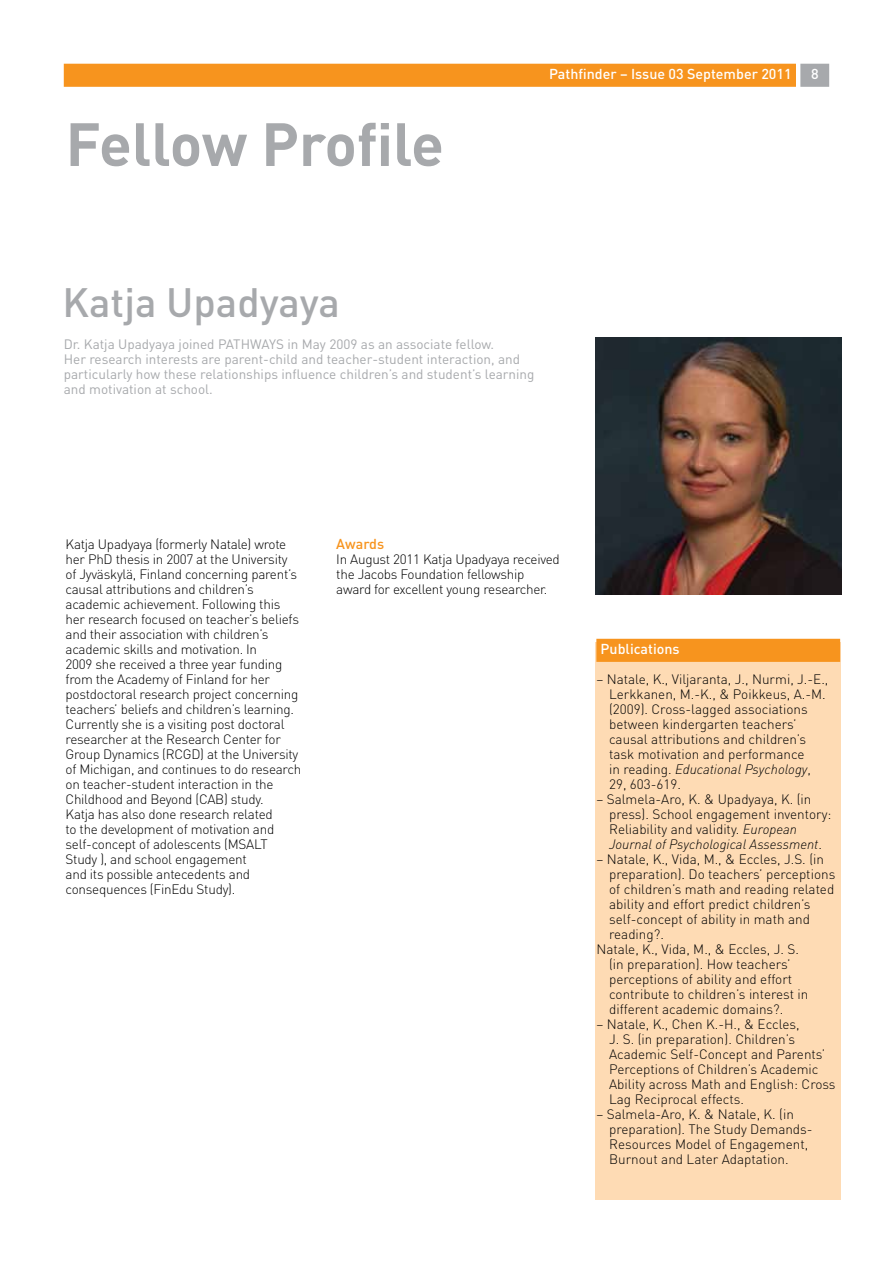
<style>
.page{position:relative;width:893px;height:1263px;background:#fff}
.page>*{position:absolute;margin:0;border:0;box-sizing:border-box;transform-origin:0 0}
.t1{font:700 60px "DIN";letter-spacing:-.01em;color:#a7a9ac}
.t2{font:500 40.5px "DIN";color:#a7a9ac}
.t3{font:500 14.25px "DIN";color:#fff}
.t4{font:500 14.25px "DIN";color:#f7941e}
.t5{font:300 13.5px/15px "DIN";color:#000}
.t6{font:300 13.5px/15px "DIN";letter-spacing:-.02em;color:#000}
.t7{font:13.5px/15px "DIN";color:#a7a9ac}
.t8{font:italic 300 13.5px "DINOT";color:#000}
.s1{font-family:"DIN";font-style:normal}
.s2{font-family:"DINOT";font-style:italic}
</style>
<div class="page">
<div style="left:64px;top:64px;width:732px;height:23px;background:#f7941e"></div>
<div style="left:800px;top:64px;width:29px;height:23px;background:#a7a9ac"></div>
<div style="left:595px;top:642px;width:246px;height:557px;background:#fedbb4"></div>
<div style="left:596px;top:639px;width:244px;height:23px;background:#f7941e"></div>
<img style="left:596px;top:338px;width:246px;height:256px">
<h1 class="t1" style="left:66px;top:105px;width:380px">Fellow Profile</h1>
<p class="t3" style="left:549px;top:65px;width:244px">Pathfinder – Issue 03 September 2011</p>
<p class="t3" style="left:811px;top:65px;width:9px">8</p>
<h2 class="t2" style="left:62px;top:276px;width:279px">Katja Upadyaya</h2>
<p class="t7" style="left:64px;top:336px;width:472px">Dr. Katja Upadyaya joined PATHWAYS in May 2009 as an associate fellow.<br>Her research interests are parent-child and teacher-student interaction, and particularly how these relationships influence children’s and student’s learning and motivation at school.</p>
<p class="t6" style="left:66px;top:537px;width:237px">Katja Upadyaya (formerly Natale) wrote her PhD thesis in 2007 at the University of Jyväskylä, Finland concerning parent’s causal attributions and children’s academic achievement. Following this her research focused on teacher’s beliefs and their association with children’s academic skills and motivation. In<br>2009 she received a three year funding from the Academy of Finland for her postdoctoral research project concerning teachers’ beliefs and children’s learning.<br>Currently she is a visiting post doctoral researcher at the Research Center for Group Dynamics (RCGD) at the University of Michigan, and continues to do research on teacher-student interaction in the Childhood and Beyond (CAB) study.<br>Katja has also done research related<br>to the development of motivation and self-concept of adolescents (MSALT Study ), and school engagement<br>and its possible antecedents and consequences (FinEdu Study).</p>
<p class="t4" style="left:336px;top:535px;width:49px">Awards</p>
<p class="t6" style="left:336px;top:552px;width:225px">In August 2011 Katja Upadyaya received the Jacobs Foundation fellowship award for excellent young researcher.</p>
<p class="t3" style="left:601px;top:640px;width:80px">Publications</p>
<p class="t5" style="left:609px;top:672px;width:221px;text-indent:-13px">– Natale, K., Viljaranta, J., Nurmi, J.-E., Lerkkanen, M.-K., &amp; Poikkeus, A.-M. (2009). Cross-lagged associations between kindergarten teachers’ causal attributions and children’s task motivation and performance</p>
<p class="t8" style="left:609px;top:761px;width:203px"><span class="s1">in reading.</span> Educational Psychology<span class="s1">,</span></p>
<p class="t6" style="left:609px;top:777px;width:73px">29, 603-619.</p>
<p class="t5" style="left:609px;top:792px;width:224px;text-indent:-13px">– Salmela-Aro, K. &amp; Upadyaya, K. (in press). School engagement inventory:<br>Reliability and validity. <span class="s2">European</span></p>
<p class="t8" style="left:609px;top:836px;width:214px">Journal of Psychological Assessment<span class="s1">.</span></p>
<p class="t5" style="left:596px;top:851px;width:229px">– Natale, K., Vida, M., &amp; Eccles, J.S. (in</p>
<p class="t5" style="left:609px;top:866px;width:228px">preparation). Do teachers’ perceptions</p>
<p class="t5" style="left:609px;top:881px;width:227px">of children’s math and reading related</p>
<p class="t5" style="left:609px;top:896px;width:203px">ability and effort predict children’s</p>
<p class="t5" style="left:609px;top:911px;width:202px">self-concept of ability in math and</p>
<p class="t5" style="left:609px;top:926px;width:56px">reading?.</p>
<p class="t5" style="left:596px;top:941px;width:204px">Natale, K., Vida, M., &amp; Eccles, J. S.</p>
<p class="t5" style="left:609px;top:956px;width:183px">(in preparation). How teachers’</p>
<p class="t5" style="left:609px;top:971px;width:185px">perceptions of ability and effort</p>
<p class="t5" style="left:609px;top:986px;width:201px">contribute to children’s interest in</p>
<p class="t5" style="left:609px;top:1001px;width:176px">different academic domains?.</p>
<p class="t5" style="left:609px;top:1016px;width:228px;text-indent:-13px">– Natale, K., Chen K.-H., &amp; Eccles,<br>J. S. (in preparation). Children’s Academic Self-Concept and Parents’ Perceptions of Children’s Academic Ability across Math and English: Cross Lag Reciprocal effects.</p>
<p class="t5" style="left:609px;top:1106px;width:205px;text-indent:-13px">– Salmela-Aro, K. &amp; Natale, K. (in preparation). The Study Demands-<br>Resources Model of Engagement,<br>Burnout and Later Adaptation.</p>
</div>
